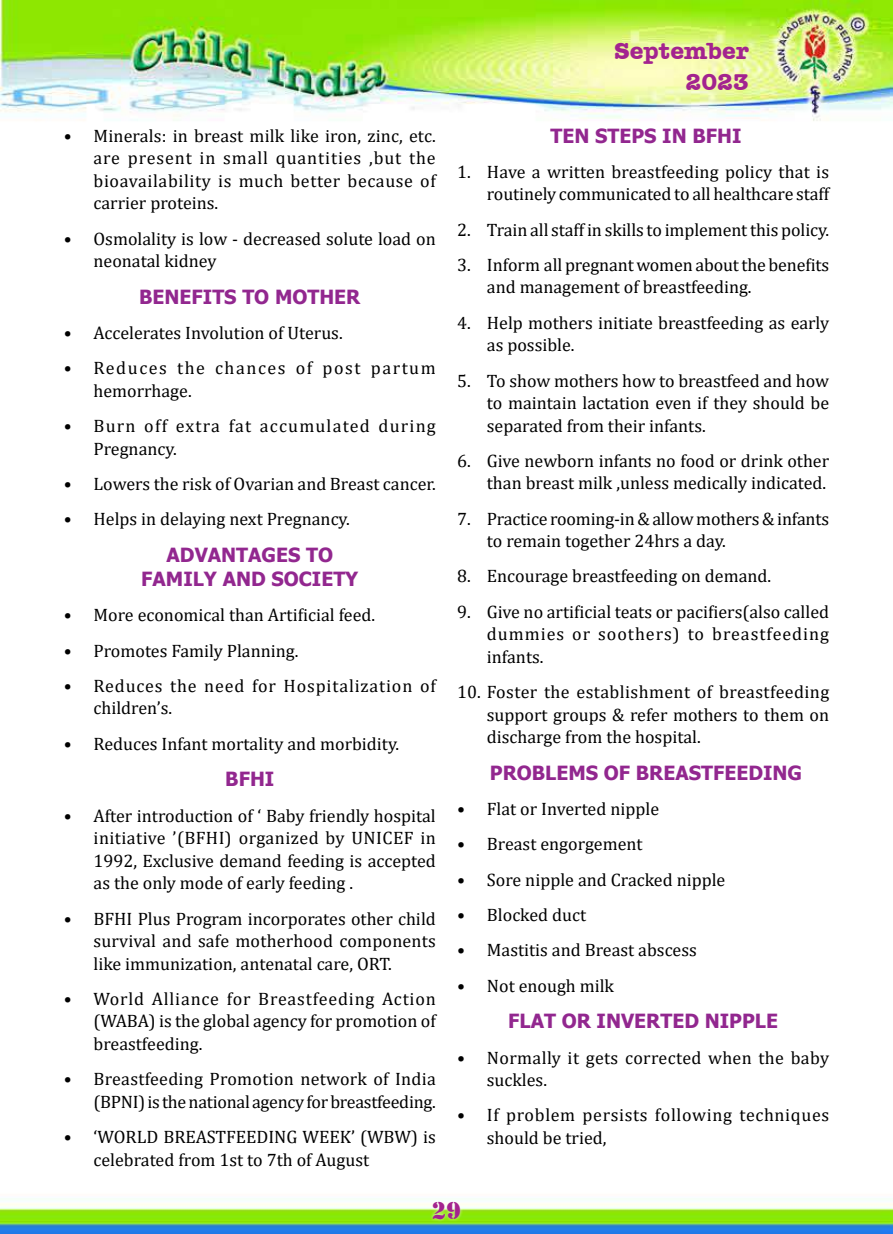
<style>
.page{position:relative;width:893px;height:1234px;background:#fff}
.page>*{position:absolute;margin:0;border:0;box-sizing:border-box;transform-origin:0 0}
.t1{font:25.5px "Army";color:#a3238f}
.t2{font:700 24px/30.6px "Amer Typewriter IT Cby BT";color:#a3238f;text-align:right}
.t3{font:700 19.5px/24px "Tahoma";color:#92278f;text-align:center}
.t4{font:18px/22.5px "Cambria";color:#000;text-align:justify}
.t5{font:18px/22.5px "Cambria";letter-spacing:.035em;color:#000}
.t6{font:18px/22.5px "Cambria";letter-spacing:.045em;color:#000}
.t7{font:18px/22.5px "Cambria";letter-spacing:.065em;color:#000}
.t8{font:18px/22.5px "Cambria";letter-spacing:.02em;color:#000}
.t9{font:18px/22.5px "Cambria";letter-spacing:.085em;color:#000}
.t10{font:700 18px "Amer Typewriter IT Cby BT";color:#a3238f}
</style>
<div class="page">
<img style="left:0;top:0;width:893px;height:1233px">
<div style="left:430px;top:1198px;width:34px;height:24px;background:#fff;opacity:.75"></div>
<p class="t4" style="left:94px;top:124px;width:344px;text-indent:-30px">• Minerals: in breast milk like iron, zinc, etc. are present in small quantities ,but the bioavailability is much better because of carrier proteins.</p>
<p class="t4" style="left:94px;top:227px;width:344px;text-indent:-30px">• Osmolality is low ‐ decreased solute load on neonatal kidney</p>
<p class="t3" style="left:139px;top:285px;width:223px">BENEFITS TO MOTHER</p>
<p class="t4" style="left:64px;top:321px;width:280px">• Accelerates Involution of Uterus.</p>
<p class="t9" style="left:94px;top:357px;width:344px;text-indent:-30px">• Reduces the chances of post partum hemorrhage.</p>
<p class="t7" style="left:94px;top:414px;width:344px;text-indent:-30px">• Burn off extra fat accumulated during<br>Pregnancy.</p>
<p class="t4" style="left:64px;top:472px;width:374px">• Lowers the risk of Ovarian and Breast cancer.</p>
<p class="t4" style="left:64px;top:507px;width:288px">• Helps in delaying next Pregnancy.</p>
<p class="t3" style="left:141px;top:543px;width:219px">ADVANTAGES TO<br>FAMILY AND SOCIETY</p>
<p class="t4" style="left:64px;top:603px;width:313px">• More economical than Artificial feed.</p>
<p class="t4" style="left:64px;top:639px;width:236px">• Promotes Family Planning.</p>
<p class="t6" style="left:94px;top:674px;width:344px;text-indent:-30px">• Reduces the need for Hospitalization of children’s.</p>
<p class="t4" style="left:64px;top:732px;width:337px">• Reduces Infant mortality and morbidity.</p>
<p class="t3" style="left:225px;top:768px;width:51px">BFHI</p>
<p class="t4" style="left:94px;top:804px;width:344px;text-indent:-30px">• After introduction of ‘ Baby friendly hospital initiative ’(BFHI) organized by UNICEF in 1992, Exclusive demand feeding is accepted as the only mode of early feeding .</p>
<p class="t4" style="left:94px;top:906px;width:344px;text-indent:-30px">• BFHI Plus Program incorporates other child survival and safe motherhood components like immunization, antenatal care, ORT.</p>
<p class="t4" style="left:94px;top:987px;width:344px;text-indent:-30px">• World Alliance for Breastfeeding Action (WABA) is the global agency for promotion of breastfeeding.</p>
<p class="t4" style="left:64px;top:1067px;width:374px;text-align:right">• Breastfeeding Promotion network of India (BPNI) is the national agency for breastfeeding.</p>
<p class="t4" style="left:94px;top:1125px;width:344px;text-indent:-30px">• ‘WORLD BREASTFEEDING WEEK’ (WBW) is celebrated from 1st to 7th of August</p>
<h2 class="t2" style="left:615px;top:35px;width:136px">September<br>2023</h2>
<p class="t10" style="left:650px;top:39px;width:56px">Vol. 1</p>
<p class="t3" style="left:550px;top:124px;width:193px">TEN STEPS IN BFHI</p>
<p class="t4" style="left:457px;top:160px;width:374px;text-align:right">1. Have a written breastfeeding policy that is routinely communicated to all healthcare staff</p>
<p class="t4" style="left:457px;top:218px;width:374px">2. Train all staff in skills to implement this policy.</p>
<p class="t4" style="left:487px;top:253px;width:344px;text-indent:-30px">3. Inform all pregnant women about the benefits and management of breastfeeding.</p>
<p class="t4" style="left:487px;top:311px;width:344px;text-indent:-30px">4. Help mothers initiate breastfeeding as early as possible.</p>
<p class="t4" style="left:487px;top:369px;width:344px;text-indent:-30px">5. To show mothers how to breastfeed and how to maintain lactation even if they should be separated from their infants.</p>
<p class="t4" style="left:457px;top:449px;width:374px;text-align:right">6. Give newborn infants no food or drink other than breast milk ,unless medically indicated.</p>
<p class="t4" style="left:487px;top:507px;width:344px;text-indent:-30px">7. Practice rooming‐in &amp; allow mothers &amp; infants to remain together 24hrs a day.</p>
<p class="t4" style="left:457px;top:565px;width:316px">8. Encourage breastfeeding on demand.</p>
<p class="t4" style="left:487px;top:600px;width:344px;text-indent:-30px">9. Give no artificial teats or pacifiers(also called dummies or soothers) to breastfeeding infants.</p>
<p class="t4" style="left:487px;top:680px;width:344px;text-indent:-30px">10. Foster the establishment of breastfeeding support groups &amp; refer mothers to them on discharge from the hospital.</p>
<p class="t3" style="left:490px;top:761px;width:314px">PROBLEMS OF BREASTFEEDING</p>
<p class="t4" style="left:457px;top:797px;width:203px">• Flat or Inverted nipple</p>
<p class="t4" style="left:457px;top:832px;width:187px">• Breast engorgement</p>
<p class="t4" style="left:457px;top:868px;width:270px">• Sore nipple and Cracked nipple</p>
<p class="t4" style="left:457px;top:903px;width:130px">• Blocked duct</p>
<p class="t4" style="left:457px;top:938px;width:241px">• Mastitis and Breast abscess</p>
<p class="t4" style="left:457px;top:973px;width:158px">• Not enough milk</p>
<p class="t3" style="left:508px;top:1009px;width:271px">FLAT OR INVERTED NIPPLE</p>
<p class="t8" style="left:487px;top:1045px;width:344px;text-indent:-30px">• Normally it gets corrected when the baby suckles.</p>
<p class="t5" style="left:487px;top:1103px;width:344px;text-indent:-30px">• If problem persists following techniques should be tried,</p>
<h1 class="t1" style="left:432px;top:1195px;width:31px">29</h1>
</div>
